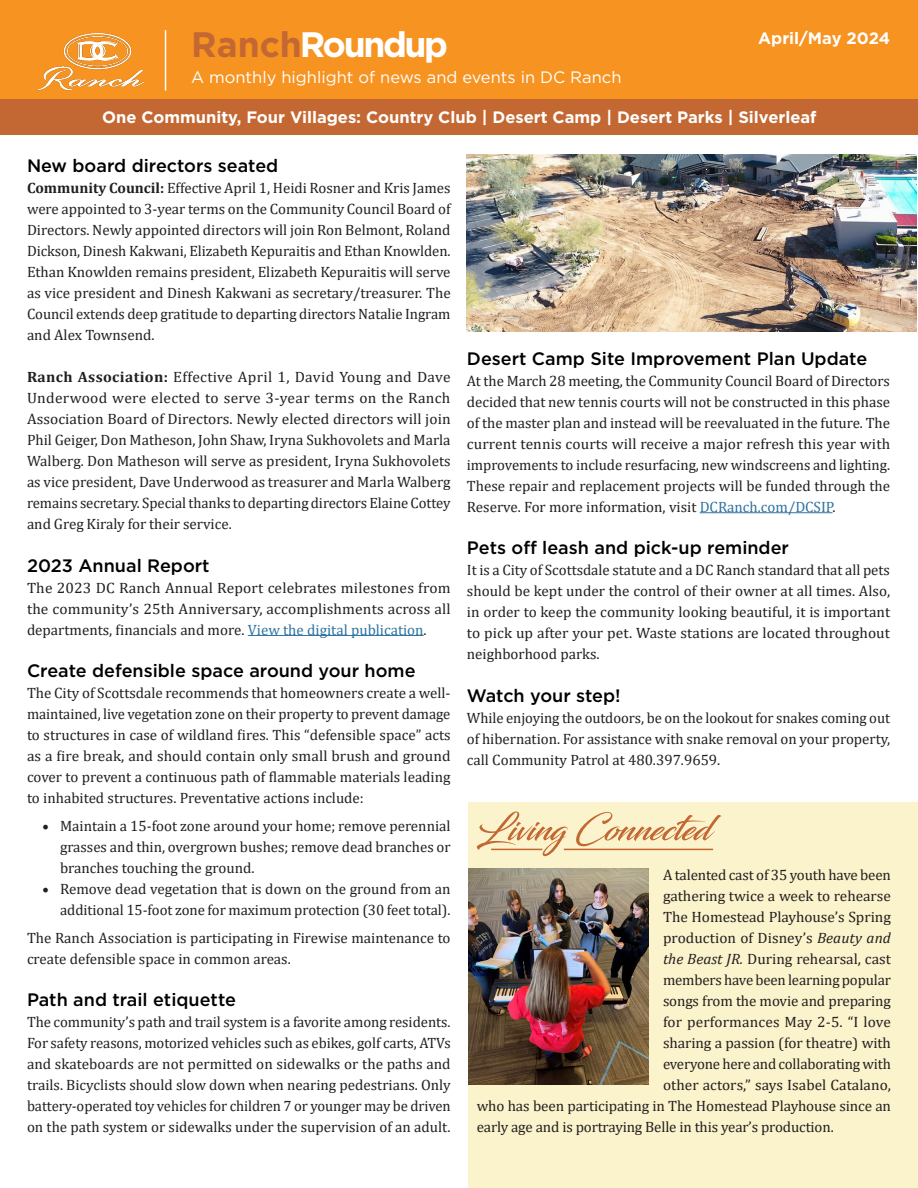
<style>
.page{position:relative;width:918px;height:1188px;background:#fff}
.page>*{position:absolute;margin:0;border:0;box-sizing:border-box;transform-origin:0 0}
.t1{font:700 35.4px "Gotham";letter-spacing:-.06em;color:#fff}
.t2{font:500 18px "Gotham";color:#000}
.t3{font:700 16.5px "Gotham";color:#fff}
.t4{font:16.5px "Gotham";color:#fff}
.RRU{font:15px/21px "Cambria";color:#231f20;text-align:justify}
.s1{color:#c46833}
.s2{font-weight:700}
.s3{color:#2f73a1}
.s4{font-family:"Minion Pro";font-size:18px}
.s5{font-style:italic}
</style>
<div class="page">
<div style="left:468px;top:802px;width:450px;height:386px;background:#fbf3cb"></div>
<svg style="left:477px;top:811px;width:245px;height:45px"></svg>
<hr style="left:248px;top:635px;width:176px;height:1px;background:#2f73a1">
<hr style="left:700px;top:512px;width:133px;height:1px;background:#2f73a1">
<img style="left:469px;top:869px;width:179px;height:215px">
<img style="left:467px;top:155px;width:450px;height:177px">
<div style="left:0;top:0;width:918px;height:100px;background:#f79321"></div>
<div style="left:0;top:99px;width:918px;height:36px;background:#c46833"></div>
<hr style="left:165px;top:30px;width:1px;height:61px;background:#fff">
<img style="left:37px;top:30px;width:128px;height:61px">
<p class="t1" style="left:191px;top:21px;width:258px"><span class="s1">Ranch</span>Roundup</p>
<p class="t3" style="left:758px;top:27px;width:133px">April/May 2024</p>
<p class="t4" style="left:191px;top:67px;width:432px">A monthly highlight of news and events in DC Ranch</p>
<p class="t3" style="left:102px;top:106px;width:716px">One Community, Four Villages: Country Club | Desert Camp | Desert Parks | Silverleaf</p>
<p class="t2" style="left:27px;top:154px;width:253px">New board directors seated</p>
<p class="RRU" style="left:27px;top:177px;width:425px"><span class="s2">Community Council:</span> Effective April 1, Heidi Rosner and Kris James were appointed to 3-year terms on the Community Council Board of Directors. Newly appointed directors will join Ron Belmont, Roland Dickson, Dinesh Kakwani, Elizabeth Kepuraitis and Ethan Knowlden.<br>Ethan Knowlden remains president, Elizabeth Kepuraitis will serve as vice president and Dinesh Kakwani as secretary/treasurer. The Council extends deep gratitude to departing directors Natalie Ingram and Alex Townsend.</p>
<p class="RRU" style="left:27px;top:366px;width:425px"><span class="s2">Ranch Association:</span> Effective April 1, David Young and Dave Underwood were elected to serve 3-year terms on the Ranch Association Board of Directors. Newly elected directors will join Phil Geiger, Don Matheson, John Shaw, Iryna Sukhovolets and Marla Walberg. Don Matheson will serve as president, Iryna Sukhovolets as vice president, Dave Underwood as treasurer and Marla Walberg remains secretary. Special thanks to departing directors Elaine Cottey and Greg Kiraly for their service.</p>
<p class="t2" style="left:27px;top:553px;width:184px">2023 Annual Report</p>
<p class="RRU" style="left:27px;top:577px;width:425px">The 2023 DC Ranch Annual Report celebrates milestones from the community’s 25th Anniversary, accomplishments across all departments, financials and more. <span class="s3">View the digital publication</span>.</p>
<p class="t2" style="left:27px;top:659px;width:390px">Create defensible space around your home</p>
<p class="RRU" style="left:27px;top:682px;width:425px">The City of Scottsdale recommends that homeowners create a well&shy;maintained, live vegetation zone on their property to prevent damage to structures in case of wildland fires. This “defensible space” acts as a fire break, and should contain only small brush and ground cover to prevent a continuous path of flammable materials leading to inhabited structures. Preventative actions include:</p>
<p class="RRU" style="left:60px;top:815px;width:392px;text-indent:-18px"><span class="s4">•</span> Maintain a 15-foot zone around your home; remove perennial grasses and thin, overgrown bushes; remove dead branches or branches touching the ground.</p>
<p class="RRU" style="left:42px;top:878px;width:410px;text-align:right"><span class="s4">•</span> Remove dead vegetation that is down on the ground from an additional 15-foot zone for maximum protection (30 feet total).</p>
<p class="RRU" style="left:27px;top:927px;width:425px">The Ranch Association is participating in Firewise maintenance to create defensible space in common areas.</p>
<p class="t2" style="left:27px;top:988px;width:211px">Path and trail etiquette</p>
<p class="RRU" style="left:27px;top:1012px;width:425px">The community’s path and trail system is a favorite among residents.<br>For safety reasons, motorized vehicles such as ebikes, golf carts, ATVs and skateboards are not permitted on sidewalks or the paths and trails. Bicyclists should slow down when nearing pedestrians. Only battery-operated toy vehicles for children 7 or younger may be driven on the path system or sidewalks under the supervision of an adult.</p>
<p class="t2" style="left:467px;top:347px;width:402px">Desert Camp Site Improvement Plan Update</p>
<p class="RRU" style="left:467px;top:370px;width:425px">At the March 28 meeting, the Community Council Board of Directors decided that new tennis courts will not be constructed in this phase of the master plan and instead will be reevaluated in the future. The current tennis courts will receive a major refresh this year with improvements to include resurfacing, new windscreens and lighting.<br>These repair and replacement projects will be funded through the Reserve. For more information, visit <span class="s3">DCRanch.com/DCSIP</span>.</p>
<p class="t2" style="left:467px;top:536px;width:324px">Pets off leash and pick-up reminder</p>
<p class="RRU" style="left:467px;top:560px;width:425px">It is a City of Scottsdale statute and a DC Ranch standard that all pets should be kept under the control of their owner at all times. Also, in order to keep the community looking beautiful, it is important to pick up after your pet. Waste stations are located throughout neighborhood parks.</p>
<p class="t2" style="left:467px;top:684px;width:155px">Watch your step!</p>
<p class="RRU" style="left:467px;top:707px;width:425px">While enjoying the outdoors, be on the lookout for snakes coming out of hibernation. For assistance with snake removal on your property, call Community Patrol at 480.397.9659.</p>
<p class="RRU" style="left:663px;top:864px;width:230px">A talented cast of 35 youth have been</p>
<p class="RRU" style="left:663px;top:885px;width:229px">gathering twice a week to rehearse</p>
<p class="RRU" style="left:663px;top:906px;width:229px">The Homestead Playhouse’s Spring</p>
<p class="RRU" style="left:663px;top:927px;width:229px">production of Disney’s <span class="s5">Beauty and</span></p>
<p class="RRU" style="left:663px;top:948px;width:229px"><span class="s5">the Beast JR.</span> During rehearsal, cast</p>
<p class="RRU" style="left:663px;top:969px;width:229px">members have been learning popular</p>
<p class="RRU" style="left:663px;top:990px;width:229px">songs from the movie and preparing</p>
<p class="RRU" style="left:663px;top:1011px;width:229px">for performances May 2-5. “I love</p>
<p class="RRU" style="left:663px;top:1032px;width:230px">sharing a passion (for theatre) with</p>
<p class="RRU" style="left:663px;top:1053px;width:229px">everyone here and collaborating with</p>
<p class="RRU" style="left:663px;top:1074px;width:229px">other actors,” says Isabel Catalano,</p>
<p class="RRU" style="left:477px;top:1095px;width:416px">who has been participating in The Homestead Playhouse since an</p>
<p class="RRU" style="left:477px;top:1116px;width:358px">early age and is portraying Belle in this year’s production.</p>
</div>
